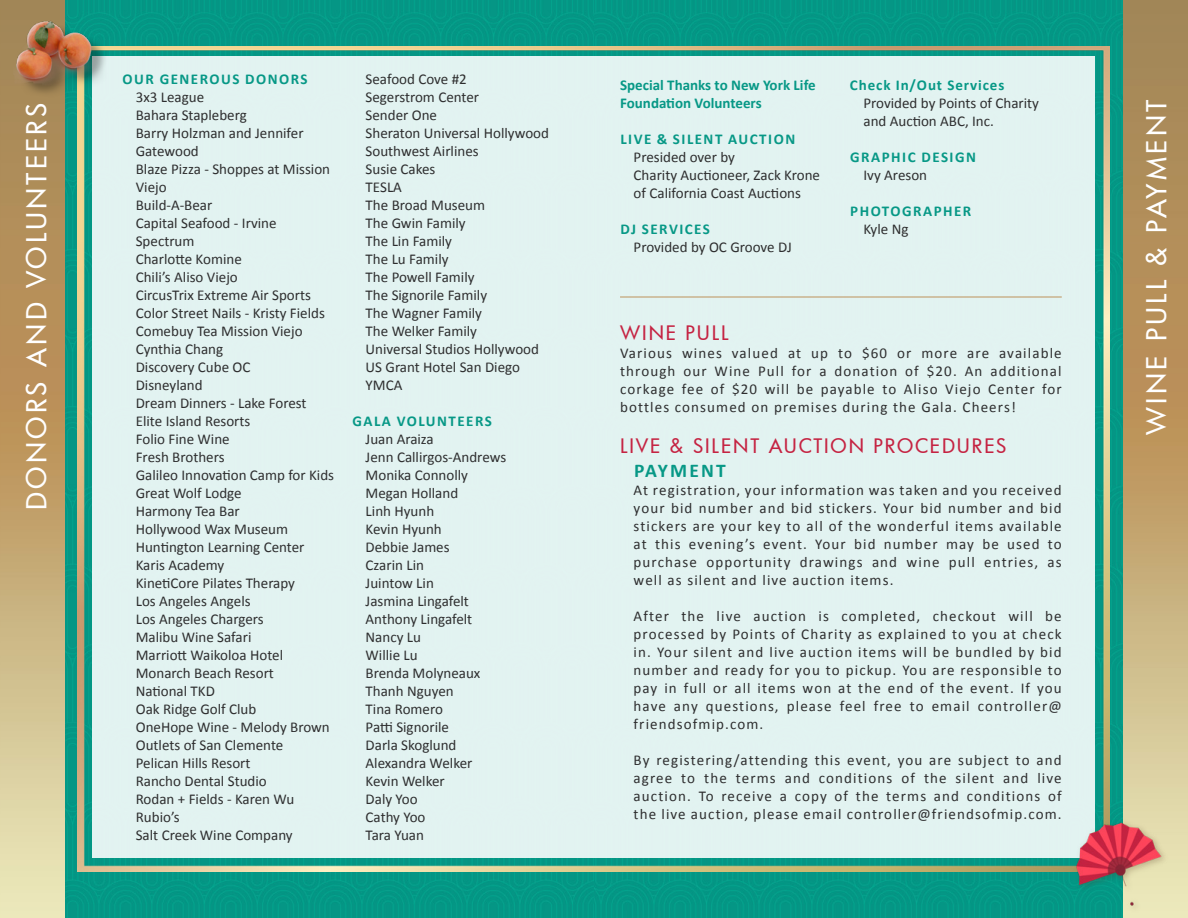
<style>
.page{position:relative;width:1188px;height:918px;background:#fff}
.page>*{position:absolute;margin:0;border:0;box-sizing:border-box;transform-origin:0 0}
.t1{font:500 27px "Futura";letter-spacing:.12em;color:#fff}
.t2{font:500 19.5px "Futura";letter-spacing:.1em;color:#c52342}
.t3{font:700 19.5px "Calibri";letter-spacing:.115em;color:#079886}
.t4{font:15px/18px "Calibri";color:#2e2e2f}
.t5{font:700 15px "Calibri";letter-spacing:.09em;color:#079886}
.t6{font:700 15px/18px "Calibri";color:#079886}
.t7{font:700 15px "Calibri";letter-spacing:.06em;color:#079886}
</style>
<div class="page">
<img style="left:65px;top:0;width:1058px;height:918px">
<img style="left:1123px;top:0;width:65px;height:918px">
<img style="left:78px;top:46px;width:1031px;height:826px">
<div style="left:93px;top:56px;width:1002px;height:802px;background:#e2f3f1"></div>
<img style="left:0;top:0;width:65px;height:918px">
<div style="left:18px;top:24px;width:93px;height:76px;background:#000;opacity:.33"></div>
<img style="left:14px;top:10px;width:95px;height:90px">
<img style="left:1071px;top:804px;width:108px;height:114px">
<hr style="left:620px;top:297px;width:442px;height:1px;background:#bd925a">
<h1 class="t1" style="left:18px;top:510px;width:409px;rotate:-90deg">DONORS AND VOLUNTEERS</h1>
<p class="t5" style="left:123px;top:70px;width:187px">OUR GENEROUS DONORS</p>
<p class="t4" style="left:136px;top:88px;width:200px">3x3 League<br>Bahara Stapleberg<br>Barry Holzman and Jennifer<br>Gatewood<br>Blaze Pizza - Shoppes at Mission<br>Viejo<br>Build-A-Bear<br>Capital Seafood - Irvine<br>Spectrum<br>Charlotte Komine<br>Chili’s Aliso Viejo<br>CircusTrix Extreme Air Sports<br>Color Street Nails - Kristy Fields<br>Comebuy Tea Mission Viejo<br>Cynthia Chang<br>Discovery Cube OC<br>Disneyland<br>Dream Dinners - Lake Forest<br>Elite Island Resorts<br>Folio Fine Wine<br>Fresh Brothers<br>Galileo Innovation Camp for Kids<br>Great Wolf Lodge<br>Harmony Tea Bar<br>Hollywood Wax Museum<br>Huntington Learning Center<br>Karis Academy<br>KinetiCore Pilates Therapy<br>Los Angeles Angels<br>Los Angeles Chargers<br>Malibu Wine Safari<br>Marriott Waikoloa Hotel<br>Monarch Beach Resort<br>National TKD<br>Oak Ridge Golf Club<br>OneHope Wine - Melody Brown<br>Outlets of San Clemente<br>Pelican Hills Resort<br>Rancho Dental Studio<br>Rodan + Fields - Karen Wu<br>Rubio’s<br>Salt Creek Wine Company</p>
<p class="t4" style="left:366px;top:70px;width:185px">Seafood Cove #2<br>Segerstrom Center<br>Sender One<br>Sheraton Universal Hollywood<br>Southwest Airlines<br>Susie Cakes<br>TESLA<br>The Broad Museum<br>The Gwin Family<br>The Lin Family<br>The Lu Family<br>The Powell Family<br>The Signorile Family<br>The Wagner Family<br>The Welker Family<br>Universal Studios Hollywood<br>US Grant Hotel San Diego<br>YMCA</p>
<p class="t5" style="left:352px;top:412px;width:141px">GALA VOLUNTEERS</p>
<p class="t4" style="left:366px;top:430px;width:142px">Juan Araiza<br>Jenn Callirgos-Andrews<br>Monika Connolly<br>Megan Holland<br>Linh Hyunh<br>Kevin Hyunh<br>Debbie James<br>Czarin Lin<br>Juintow Lin<br>Jasmina Lingafelt<br>Anthony Lingafelt<br>Nancy Lu<br>Willie Lu<br>Brenda Molyneaux<br>Thanh Nguyen<br>Tina Romero<br>Patti Signorile<br>Darla Skoglund<br>Alexandra Welker<br>Kevin Welker<br>Daly Yoo<br>Cathy Yoo<br>Tara Yuan</p>
<p class="t6" style="left:620px;top:76px;width:197px">Special Thanks to New York Life<br>Foundation Volunteers</p>
<p class="t5" style="left:620px;top:130px;width:176px">LIVE &amp; SILENT AUCTION</p>
<p class="t4" style="left:634px;top:148px;width:188px">Presided over by<br>Charity Auctioneer, Zack Krone of California Coast Auctions</p>
<p class="t5" style="left:620px;top:220px;width:91px">DJ SERVICES</p>
<p class="t4" style="left:634px;top:238px;width:160px">Provided by OC Groove DJ</p>
<p class="t7" style="left:850px;top:76px;width:156px">Check In/Out Services</p>
<p class="t4" style="left:863px;top:94px;width:177px">Provided by Points of Charity and Auction ABC, Inc.</p>
<p class="t5" style="left:850px;top:148px;width:127px">GRAPHIC DESIGN</p>
<p class="t4" style="left:863px;top:166px;width:65px">Ivy Areson</p>
<p class="t5" style="left:850px;top:202px;width:123px">PHOTOGRAPHER</p>
<p class="t4" style="left:863px;top:220px;width:47px">Kyle Ng</p>
<h2 class="t2" style="left:620px;top:319px;width:110px">WINE PULL</h2>
<p class="t4" style="left:620px;top:344px;width:443px;text-align:justify">Various wines valued at up to $60 or more are available through our Wine Pull for a donation of $20. An additional corkage fee of $20 will be payable to Aliso Viejo Center for bottles consumed on premises during the Gala. Cheers!</p>
<h2 class="t2" style="left:620px;top:433px;width:388px">LIVE &amp; SILENT AUCTION PROCEDURES</h2>
<h2 class="t3" style="left:634px;top:458px;width:93px">PAYMENT</h2>
<p class="t4" style="left:634px;top:481px;width:430px;text-align:justify">At registration, your information was taken and you received your bid number and bid stickers. Your bid number and bid stickers are your key to all of the wonderful items available at this evening’s event. Your bid number may be used to purchase opportunity drawings and wine pull entries, as well as silent and live auction items.</p>
<p class="t4" style="left:634px;top:607px;width:430px;text-align:justify">After the live auction is completed, checkout will be processed by Points of Charity as explained to you at check in. Your silent and live auction items will be bundled by bid number and ready for you to pickup. You are responsible to pay in full or all items won at the end of the event. If you have any questions, please feel free to email controller@ friendsofmip.com.</p>
<p class="t4" style="left:634px;top:751px;width:430px;text-align:justify">By registering/attending this event, you are subject to and agree to the terms and conditions of the silent and live auction. To receive a copy of the terms and conditions of the live auction, please email controller@friendsofmip.com.</p>
<h1 class="t1" style="left:1138px;top:435px;width:336px;rotate:-90deg">WINE PULL &amp; PAYMENT</h1>
</div>
